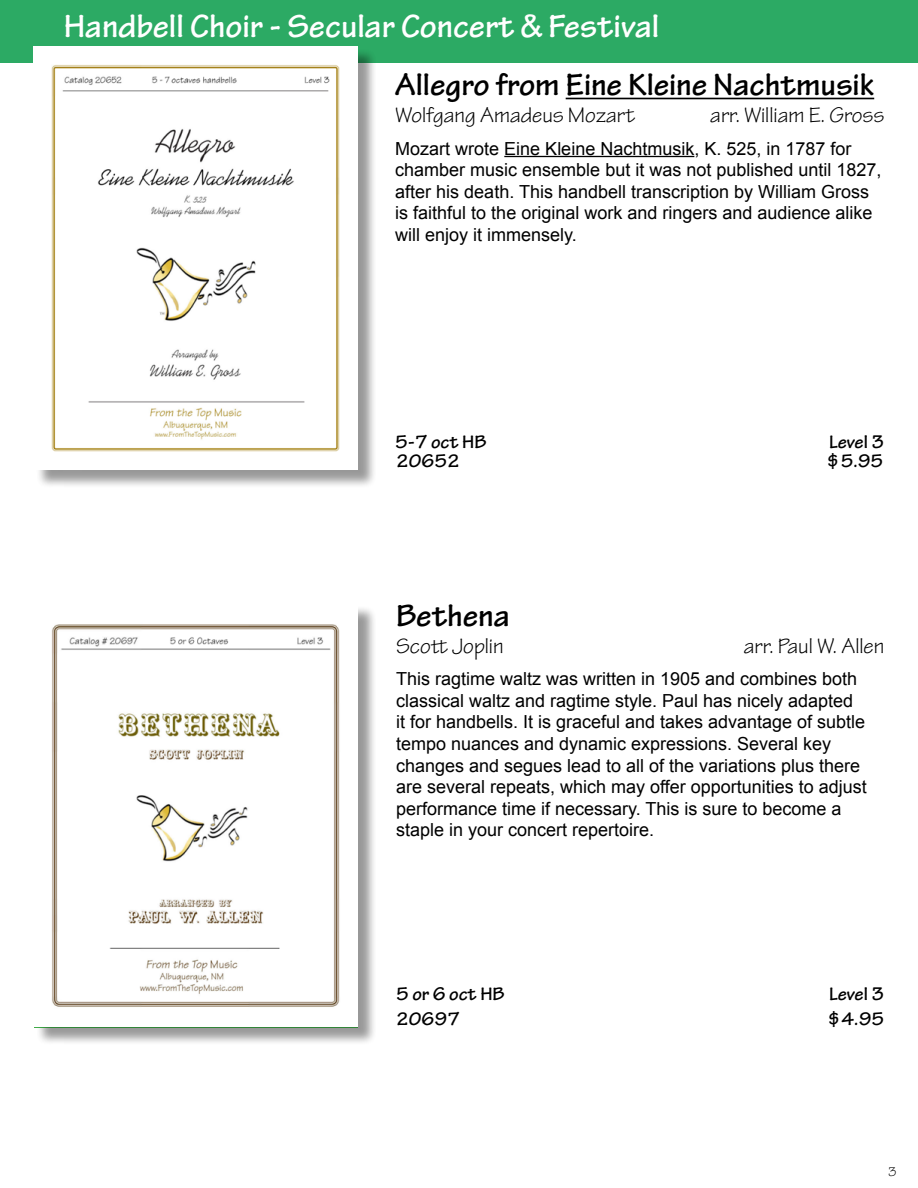
<style>
.page{position:relative;width:918px;height:1188px;background:#fff}
.page>*{position:absolute;margin:0;border:0;box-sizing:border-box;transform-origin:0 0}
.t1{font:700 34.5px "Tekton Pro";color:#fff}
.t2{font:700 33px "Tekton Pro";color:#000}
.t3{font:22.5px "Tekton Pro";color:#000}
.t4{font:700 19.5px "Tekton Pro";color:#000}
.t5{font:18px/21.6px "Arial";color:#000}
.t6{font:13.5px "Tekton Pro";color:#000}
</style>
<div class="page">
<div style="left:0;top:0;width:918px;height:63px;background:#2caa64"></div>
<div style="left:36px;top:48px;width:341px;height:441px;background:#000;opacity:.23"></div>
<img style="left:34px;top:46px;width:324px;height:424px">
<div style="left:36px;top:605px;width:341px;height:440px;background:#000;opacity:.23"></div>
<img style="left:36px;top:605px;width:322px;height:421px">
<hr style="left:566px;top:98px;width:308px;height:1px;background:#000">
<hr style="left:504px;top:156px;width:190px;height:1px;background:#000">
<h1 class="t1" style="left:64px;top:6px;width:597px">Handbell Choir - Secular Concert &amp; Festival</h1>
<h2 class="t2" style="left:395px;top:65px;width:480px">Allegro from Eine Kleine Nachtmusik</h2>
<p class="t3" style="left:395px;top:102px;width:241px">Wolfgang Amadeus Mozart</p>
<p class="t3" style="left:710px;top:102px;width:175px">arr. William E. Gross</p>
<p class="t5" style="left:395px;top:138px;width:488px">Mozart wrote Eine Kleine Nachtmusik, K. 525, in 1787 for chamber music ensemble but it was not published until 1827, after his death. This handbell transcription by William Gross is faithful to the original work and ringers and audience alike will enjoy it immensely.</p>
<p class="t4" style="left:395px;top:430px;width:93px">5-7 oct HB</p>
<p class="t4" style="left:829px;top:430px;width:57px">Level 3</p>
<p class="t4" style="left:396px;top:450px;width:65px">20652</p>
<p class="t4" style="left:828px;top:450px;width:57px">$5.95</p>
<h2 class="t2" style="left:396px;top:596px;width:116px">Bethena</h2>
<p class="t3" style="left:396px;top:633px;width:109px">Scott Joplin</p>
<p class="t3" style="left:744px;top:633px;width:142px">arr. Paul W. Allen</p>
<p class="t5" style="left:396px;top:668px;width:472px">This ragtime waltz was written in 1905 and combines both classical waltz and ragtime style. Paul has nicely adapted<br>it for handbells. It is graceful and takes advantage of subtle tempo nuances and dynamic expressions. Several key changes and segues lead to all of the variations plus there are several repeats, which may offer opportunities to adjust performance time if necessary. This is sure to become a staple in your concert repertoire.</p>
<p class="t4" style="left:396px;top:983px;width:110px">5 or 6 oct HB</p>
<p class="t4" style="left:829px;top:983px;width:57px">Level 3</p>
<p class="t4" style="left:396px;top:1008px;width:65px">20697</p>
<p class="t4" style="left:829px;top:1008px;width:57px">$4.95</p>
<p class="t6" style="left:888px;top:1164px;width:10px">3</p>
</div>
